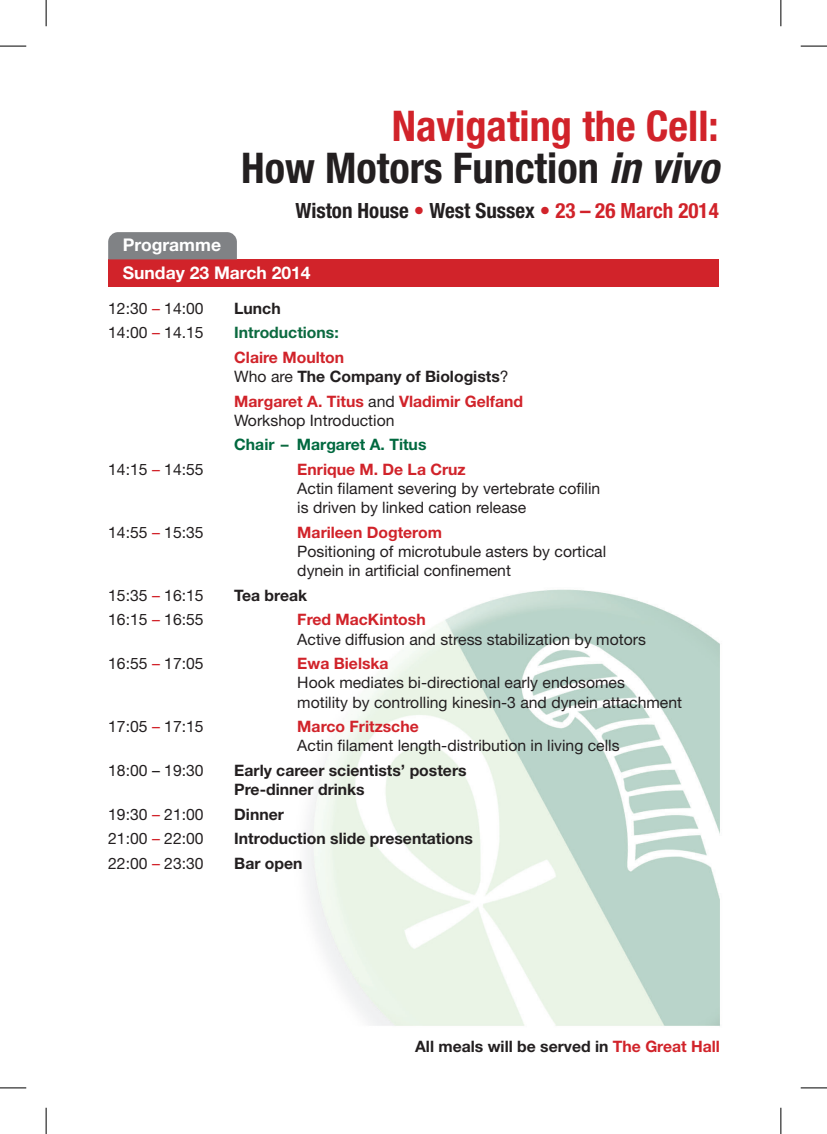
<style>
.page{position:relative;width:827px;height:1134px;background:#fff}
.page>*{position:absolute;margin:0;border:0;box-sizing:border-box;transform-origin:0 0}
.t1{font:700 condensed 42.35px/42px "Helvetica Neue";color:#d1232a;text-align:right}
.t2{font:700 condensed 21px "Helvetica Neue";color:#231f20}
.t3{font:700 17.5px/28px "Helvetica Neue";color:#fff}
.t4{font:15.75px/19.2px "Helvetica Neue";color:#231f20}
.t5{font:700 15.75px/19.2px "Helvetica Neue";color:#231f20}
.t6{font:700 15.75px/19.2px "Helvetica Neue";color:#d1232a}
.t7{font:700 15.75px "Helvetica Neue";color:#00693f}
.t8{font:700 15.75px "Helvetica Neue";color:#0c6a40}
.s1{color:#231f20}
.s2{font-style:italic;color:#231f20}
.s3{color:#d1232a}
.s4{font-weight:400}
.s5{font-weight:400;color:#231f20}
.s6{color:#0c6a40}
</style>
<div class="page">
<img style="left:307px;top:259px;width:413px;height:767px">
<div style="left:108px;top:259px;width:610px;height:28px;background:#d1232a"></div>
<div style="left:108px;top:232px;width:129px;height:27px;background:#808285"></div>
<svg style="left:0;top:46px;width:26px;height:1px"></svg>
<svg style="left:800px;top:46px;width:26px;height:1px"></svg>
<svg style="left:0;top:1088px;width:26px;height:1px"></svg>
<svg style="left:800px;top:1088px;width:26px;height:1px"></svg>
<svg style="left:46px;top:0;width:1px;height:26px"></svg>
<svg style="left:46px;top:1108px;width:1px;height:26px"></svg>
<svg style="left:780px;top:0;width:1px;height:26px"></svg>
<svg style="left:780px;top:1108px;width:1px;height:26px"></svg>
<h1 class="t1" style="left:241px;top:104px;width:479px">Navigating the Cell:<br><span class="s1">How Motors Function</span> <span class="s2">in vivo</span></h1>
<h2 class="t2" style="left:295px;top:198px;width:425px">Wiston House <span class="s3">•</span> West Sussex <span class="s3">• 23 – 26 March 2014</span></h2>
<p class="t3" style="left:123px;top:230px;width:189px">Programme<br>Sunday 23 March 2014</p>
<p class="t4" style="left:108px;top:299px;width:97px">12:30 <span class="s3">–</span> 14:00</p>
<p class="t5" style="left:234px;top:298px;width:48px">Lunch</p>
<p class="t4" style="left:108px;top:323px;width:97px">14:00 <span class="s3">–</span> 14.15</p>
<p class="t8" style="left:234px;top:323px;width:106px">Introductions:</p>
<p class="t5" style="left:234px;top:347px;width:276px"><span class="s3">Claire Moulton<br></span><span class="s4">Who are</span> The Company of Biologists<span class="s4">?</span></p>
<p class="t6" style="left:234px;top:391px;width:290px">Margaret A. Titus <span class="s5">and</span> Vladimir Gelfand<br><span class="s5">Workshop Introduction</span></p>
<p class="t7" style="left:234px;top:435px;width:194px">Chair <span class="s6">–</span> Margaret A. Titus</p>
<p class="t4" style="left:108px;top:459px;width:97px">14:15 <span class="s3">–</span> 14:55</p>
<p class="t6" style="left:297px;top:459px;width:170px">Enrique M. De La Cruz</p>
<p class="t4" style="left:297px;top:479px;width:304px">Actin filament severing by vertebrate cofilin is driven by linked cation release</p>
<p class="t4" style="left:108px;top:522px;width:97px">14:55 <span class="s3">–</span> 15:35</p>
<p class="t6" style="left:297px;top:522px;width:146px">Marileen Dogterom</p>
<p class="t4" style="left:297px;top:542px;width:310px">Positioning of microtubule asters by cortical dynein in artificial confinement</p>
<p class="t4" style="left:108px;top:585px;width:97px">15:35 <span class="s3">–</span> 16:15</p>
<p class="t5" style="left:234px;top:585px;width:74px">Tea break</p>
<p class="t4" style="left:108px;top:610px;width:97px">16:15 <span class="s3">–</span> 16:55</p>
<p class="t6" style="left:297px;top:610px;width:130px">Fred MacKintosh</p>
<p class="t4" style="left:297px;top:629px;width:350px">Active diffusion and stress stabilization by motors</p>
<p class="t4" style="left:108px;top:654px;width:97px">16:55 <span class="s3">–</span> 17:05</p>
<p class="t6" style="left:297px;top:654px;width:93px">Ewa Bielska</p>
<p class="t4" style="left:297px;top:673px;width:386px">Hook mediates bi-directional early endosomes<br>motility by controlling kinesin-3 and dynein attachment</p>
<p class="t4" style="left:108px;top:717px;width:97px">17:05 <span class="s3">–</span> 17:15</p>
<p class="t6" style="left:297px;top:716px;width:123px">Marco Fritzsche</p>
<p class="t4" style="left:297px;top:736px;width:324px">Actin filament length-distribution in living cells</p>
<p class="t4" style="left:108px;top:760px;width:97px">18:00 – 19:30</p>
<p class="t5" style="left:234px;top:760px;width:234px">Early career scientists’ posters<br>Pre-dinner drinks</p>
<p class="t4" style="left:108px;top:804px;width:97px">19:30 <span class="s3">–</span> 21:00</p>
<p class="t5" style="left:234px;top:804px;width:51px">Dinner</p>
<p class="t4" style="left:108px;top:829px;width:97px">21:00 <span class="s3">–</span> 22:00</p>
<p class="t5" style="left:234px;top:828px;width:240px">Introduction slide presentations</p>
<p class="t4" style="left:108px;top:853px;width:97px">22:00 <span class="s3">–</span> 23:30</p>
<p class="t5" style="left:234px;top:853px;width:70px">Bar open</p>
<p class="t5" style="left:415px;top:1036px;width:306px">All meals will be served in <span class="s3">The Great Hall</span></p>
</div>
